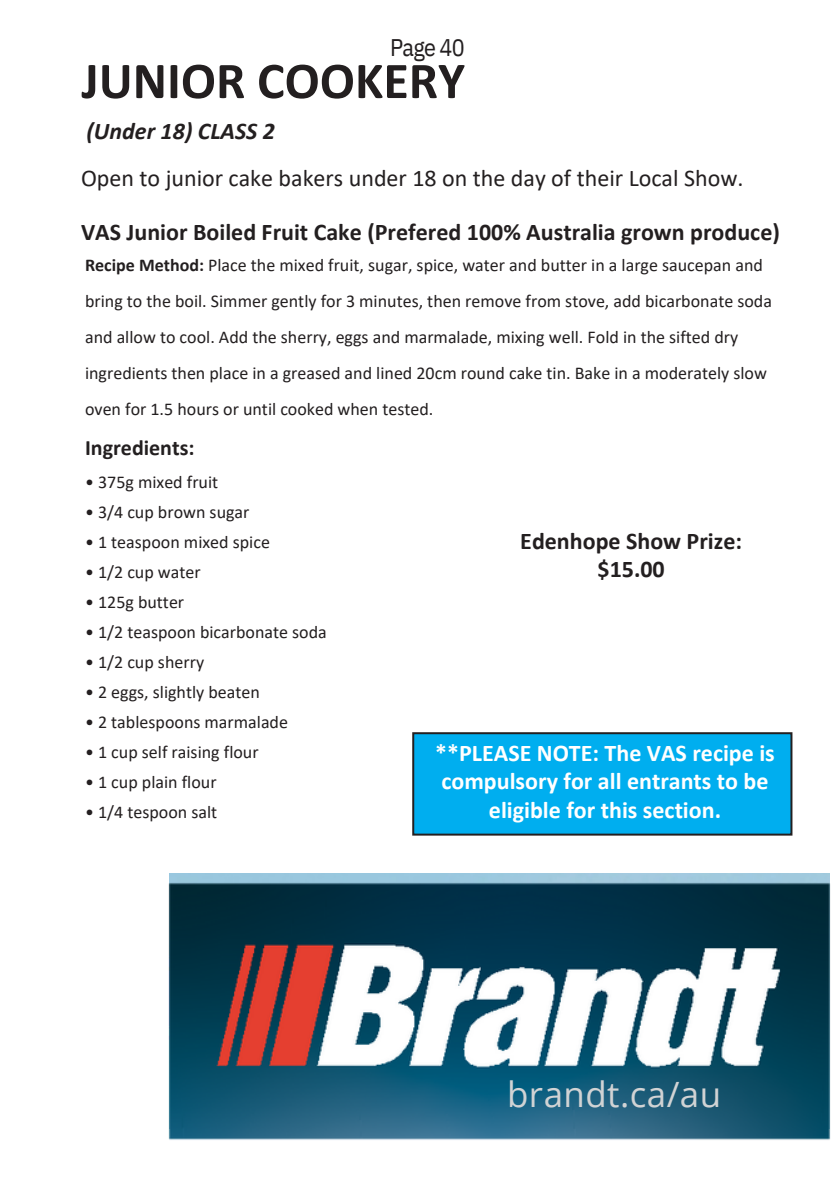
<style>
.page{position:relative;width:839px;height:1191px;background:#fff}
.page>*{position:absolute;margin:0;border:0;box-sizing:border-box;transform-origin:0 0}
.t1{font:700 52px "Calibri";color:#231f20}
.t2{font:34.8px "Open Sans";letter-spacing:.015em;color:#d1d3d4}
.t3{font:700 24px/28.4px "Calibri";color:#231f20;text-align:center}
.t4{font:700 24px/28.4px "Calibri";color:#fff;text-align:center}
.t5{font:24px "Calibri";color:#231f20}
.t6{font:italic 700 24px "Calibri";color:#231f20}
.t7{font:24px "IBM Plex Sans Cond";letter-spacing:-.035em;color:#231f20}
.t8{font:700 22px "Calibri";color:#231f20}
.t9{font:18px/36px "Calibri";color:#231f20}
.s1{font-weight:700}
</style>
<div class="page">
<svg style="left:412px;top:732px;width:380px;height:104px;background:#03a7e5"></svg>
<img style="left:168px;top:873px;width:663px;height:267px">
<h3 class="t7" style="left:390px;top:31px;width:76px">Page 40</h3>
<h1 class="t1" style="left:82px;top:59px;width:385px">JUNIOR COOKERY</h1>
<h3 class="t6" style="left:86px;top:121px;width:190px">(Under 18) CLASS 2</h3>
<h3 class="t5" style="left:81px;top:168px;width:664px">Open to junior cake bakers under 18 on the day of their Local Show.</h3>
<h3 class="t3" style="left:81px;top:219px;width:700px">VAS Junior Boiled Fruit Cake (Prefered 100% Australia grown produce)</h3>
<p class="t9" style="left:85px;top:248px;width:688px"><span class="s1">Recipe Method:</span> Place the mixed fruit, sugar, spice, water and butter in a large saucepan and bring to the boil. Simmer gently for 3 minutes, then remove from stove, add bicarbonate soda and allow to cool. Add the sherry, eggs and marmalade, mixing well. Fold in the sifted dry ingredients then place in a greased and lined 20cm round cake tin. Bake in a moderately slow oven for 1.5 hours or until cooked when tested.</p>
<p class="t8" style="left:85px;top:439px;width:111px">Ingredients:</p>
<p class="t9" style="left:85px;top:466px;width:135px">• 375g mixed fruit</p>
<p class="t9" style="left:85px;top:496px;width:166px">• 3/4 cup brown sugar</p>
<p class="t9" style="left:85px;top:526px;width:186px">• 1 teaspoon mixed spice</p>
<p class="t9" style="left:85px;top:556px;width:117px">• 1/2 cup water</p>
<p class="t9" style="left:85px;top:586px;width:101px">• 125g butter</p>
<p class="t9" style="left:85px;top:616px;width:243px">• 1/2 teaspoon bicarbonate soda</p>
<p class="t9" style="left:85px;top:646px;width:121px">• 1/2 cup sherry</p>
<p class="t9" style="left:85px;top:676px;width:176px">• 2 eggs, slightly beaten</p>
<p class="t9" style="left:85px;top:706px;width:204px">• 2 tablespoons marmalade</p>
<p class="t9" style="left:85px;top:736px;width:175px">• 1 cup self raising flour</p>
<p class="t9" style="left:85px;top:766px;width:133px">• 1 cup plain flour</p>
<p class="t9" style="left:85px;top:796px;width:134px">• 1/4 tespoon salt</p>
<h3 class="t3" style="left:520px;top:529px;width:223px">Edenhope Show Prize: $15.00</h3>
<h3 class="t4" style="left:435px;top:741px;width:341px">**PLEASE NOTE: The VAS recipe is compulsory for all entrants to be eligible for this section.</h3>
<h2 class="t2" style="left:507px;top:1070px;width:215px">brandt.ca/au</h2>
</div>
